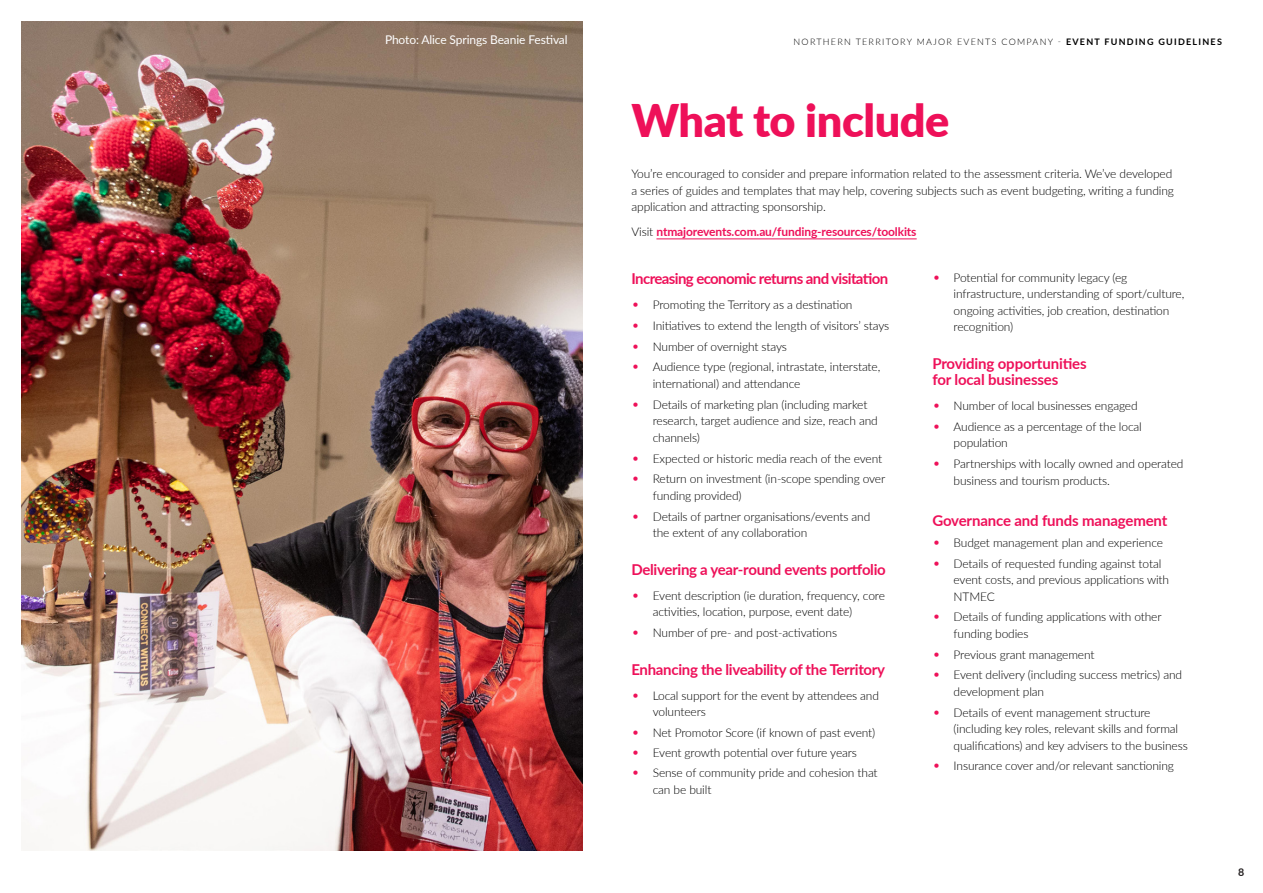
<style>
.page{position:relative;width:1263px;height:893px;background:#fff}
.page>*{position:absolute;margin:0;border:0;box-sizing:border-box;transform-origin:0 0}
.heding2_ruby{font:900 45px "Lato";letter-spacing:-.01em;color:#ee1059}
.Heading_4{font:700 15px/16.5px "Lato";letter-spacing:-.02em;color:#ee1059}
.Heading_4-2{font:700 15px "Lato";letter-spacing:-.04em;color:#ee1059}
.bullet{font:700 15px "Lato";letter-spacing:-.01em;color:#ee1059}
.body{font:300 12px/16.5px "Lato";letter-spacing:-.01em;color:#000001}
.body-2{font:700 12px "Lato";letter-spacing:-.01em;color:#ee1059}
.body-3{font:12px "Lato";letter-spacing:-.01em;color:#fff}
.t1{font:700 10.65px "Lato";color:#231f20}
.t2{font:300 9px "Lato";letter-spacing:.14em;color:#000001}
.s1{font-weight:700}
.s2{font-weight:300;color:#000001}
.s3{font-size:14.25px;color:#ee1059}
</style>
<div class="page">
<hr style="left:656px;top:239px;width:261px;height:1px;background:#ee1059">
<img style="left:21px;top:21px;width:562px;height:830px">
<p class="body-3" style="left:385px;top:31px;width:184px">Photo: Alice Springs Beanie Festival</p>
<p class="t2" style="left:793px;top:35px;width:430px">NORTHERN TERRITORY MAJOR EVENTS COMPANY - <span class="s1">EVENT FUNDING GUIDELINES</span></p>
<p class="heding2_ruby" style="left:631px;top:86px;width:320px">What to include</p>
<p class="body" style="left:631px;top:165px;width:544px">You’re encouraged to consider and prepare information related to the assessment criteria. We’ve developed a series of guides and templates that may help, covering subjects such as event budgeting, writing a funding application and attracting sponsorship.</p>
<p class="body-2" style="left:631px;top:223px;width:287px"><span class="s2">Visit</span> ntmajorevents.com.au/funding-resources/toolkits</p>
<p class="Heading_4-2" style="left:631px;top:268px;width:258px">Increasing economic returns and visitation</p>
<p class="body" style="left:631px;top:296px;width:223px"><span class="s3">•</span> Promoting the Territory as a destination</p>
<p class="body" style="left:631px;top:317px;width:259px"><span class="s3">•</span> Initiatives to extend the length of visitors’ stays</p>
<p class="body" style="left:631px;top:338px;width:157px"><span class="s3">•</span> Number of overnight stays</p>
<p class="body" style="left:653px;top:358px;width:229px;text-indent:-21px"><span class="s3">•</span> Audience type (regional, intrastate, interstate, international) and attendance</p>
<p class="body" style="left:653px;top:396px;width:227px;text-indent:-21px"><span class="s3">•</span> Details of marketing plan (including market research, target audience and size, reach and channels)</p>
<p class="body" style="left:631px;top:449px;width:252px"><span class="s3">•</span> Expected or historic media reach of the event</p>
<p class="body" style="left:653px;top:470px;width:234px;text-indent:-21px"><span class="s3">•</span> Return on investment (in-scope spending over funding provided)</p>
<p class="body" style="left:653px;top:507px;width:219px;text-indent:-21px"><span class="s3">•</span> Details of partner organisations/events and the extent of any collaboration</p>
<p class="Heading_4" style="left:631px;top:560px;width:256px">Delivering a year-round events portfolio</p>
<p class="body" style="left:653px;top:587px;width:234px;text-indent:-21px"><span class="s3">•</span> Event description (ie duration, frequency, core activities, location, purpose, event date)</p>
<p class="body" style="left:631px;top:624px;width:207px"><span class="s3">•</span> Number of pre- and post-activations</p>
<p class="Heading_4" style="left:631px;top:660px;width:255px">Enhancing the liveability of the Territory</p>
<p class="body" style="left:653px;top:687px;width:228px;text-indent:-21px"><span class="s3">•</span> Local support for the event by attendees and volunteers</p>
<p class="body" style="left:631px;top:724px;width:245px"><span class="s3">•</span> Net Promotor Score (if known of past event)</p>
<p class="body" style="left:631px;top:744px;width:227px"><span class="s3">•</span> Event growth potential over future years</p>
<p class="body" style="left:653px;top:764px;width:226px;text-indent:-21px"><span class="s3">•</span> Sense of community pride and cohesion that can be built</p>
<p class="body" style="left:954px;top:269px;width:232px;text-indent:-21px"><span class="s3">•</span> Potential for community legacy (eg infrastructure, understanding of sport/culture, ongoing activities, job creation, destination recognition)</p>
<p class="Heading_4" style="left:932px;top:354px;width:156px">Providing opportunities for local businesses</p>
<p class="body" style="left:932px;top:397px;width:207px"><span class="s3">•</span> Number of local businesses engaged</p>
<p class="body" style="left:954px;top:418px;width:190px;text-indent:-21px"><span class="s3">•</span> Audience as a percentage of the local population</p>
<p class="body" style="left:954px;top:455px;width:231px;text-indent:-21px"><span class="s3">•</span> Partnerships with locally owned and operated business and tourism products.</p>
<p class="bullet" style="left:932px;top:510px;width:236px">Governance and funds management</p>
<p class="body" style="left:932px;top:534px;width:232px"><span class="s3">•</span> Budget management plan and experience</p>
<p class="body" style="left:954px;top:555px;width:217px;text-indent:-21px"><span class="s3">•</span> Details of requested funding against total event costs, and previous applications with<br>NTMEC</p>
<p class="body" style="left:954px;top:608px;width:209px;text-indent:-21px"><span class="s3">•</span> Details of funding applications with other funding bodies</p>
<p class="body" style="left:932px;top:646px;width:164px"><span class="s3">•</span> Previous grant management</p>
<p class="body" style="left:954px;top:666px;width:230px;text-indent:-21px"><span class="s3">•</span> Event delivery (including success metrics) and development plan</p>
<p class="body" style="left:954px;top:704px;width:236px;text-indent:-21px"><span class="s3">•</span> Details of event management structure (including key roles, relevant skills and formal qualifications) and key advisers to the business</p>
<p class="body" style="left:932px;top:757px;width:243px"><span class="s3">•</span> Insurance cover and/or relevant sanctioning</p>
<p class="t1" style="left:1238px;top:864px;width:8px">8</p>
</div>
